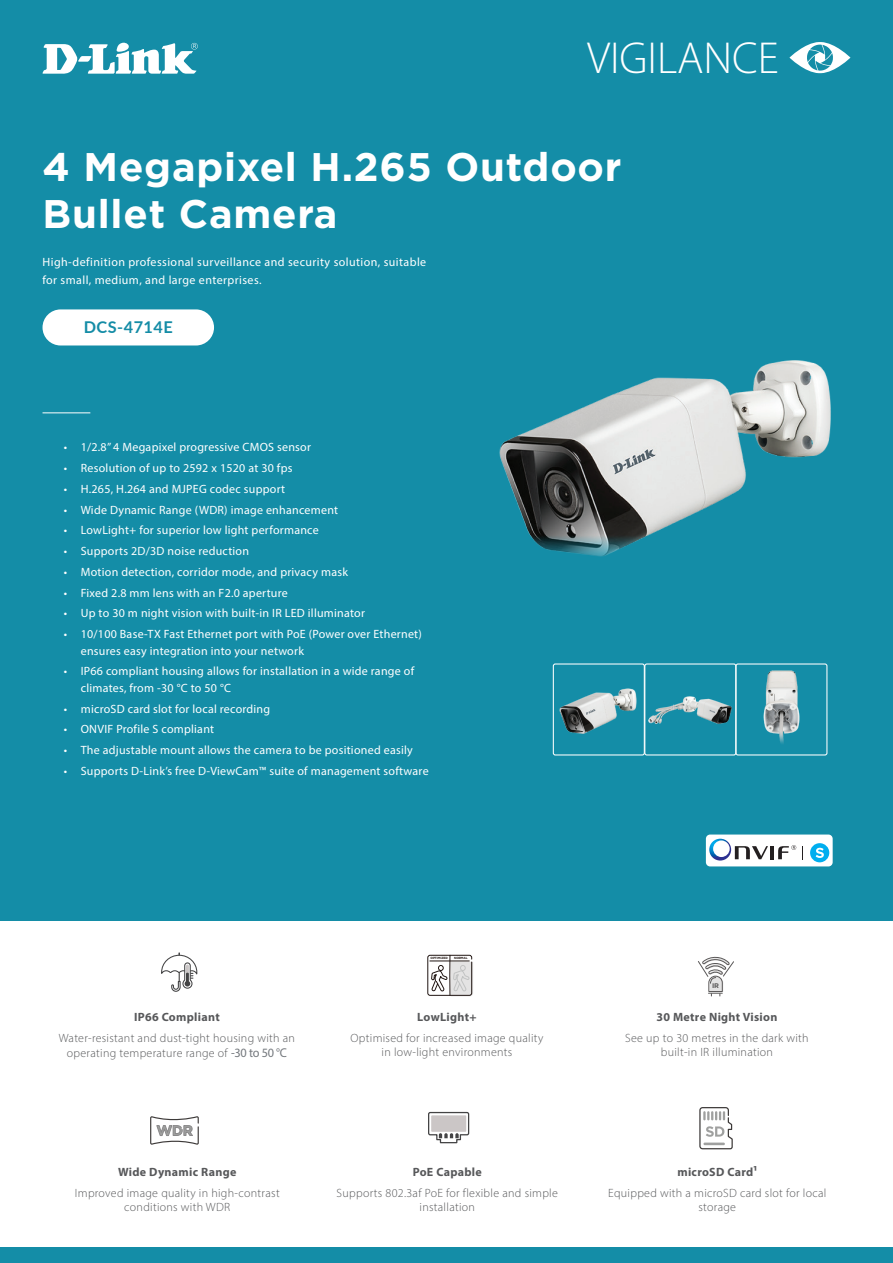
<style>
.page{position:relative;width:893px;height:1263px;background:#fff}
.page>*{position:absolute;margin:0;border:0;box-sizing:border-box;transform-origin:0 0}
.t1{font:300 45px "Myriad Pro";color:#fff}
.t2{font:700 39.9px/46.5px "Gotham";letter-spacing:.02em;color:#fff}
.t3{font:700 16.35px "Lato";letter-spacing:.03em;color:#148ca6}
.t4{font:12px/16.5px "Myriad Pro";letter-spacing:.02em;color:#fff}
.t5{font:300 12px/14.4px "Myriad Pro";letter-spacing:.025em;color:#57585a;text-align:center}
.t6{font:700 12px "Myriad Pro";letter-spacing:.025em;color:#57585a}
.t7{font:700 6.75px "Gotham";color:#595757}
.t8{font:700 3px "Gotham";letter-spacing:-.025em;color:#201512}
.s1{font-weight:400;font-size:12.75px;color:#74787d}
</style>
<div class="page">
<div style="left:0;top:0;width:893px;height:921px;background:#148da7"></div>
<div style="left:0;top:1248px;width:893px;height:15px;background:#148da7"></div>
<img style="left:499px;top:360px;width:332px;height:197px">
<hr style="left:43px;top:412px;width:47px;height:1px;background:#fff">
<div style="left:43px;top:309px;width:171px;height:36px;background:#fff;border-radius:18px"></div>
<img style="left:559px;top:688px;width:78px;height:46px">
<div style="left:553px;top:663px;width:92px;height:92px;border:1px solid #fff;border-radius:2px"></div>
<img style="left:648px;top:696px;width:84px;height:28px">
<div style="left:644px;top:663px;width:92px;height:92px;border:1px solid #fff;border-radius:2px"></div>
<img style="left:763px;top:670px;width:37px;height:74px">
<div style="left:735px;top:663px;width:92px;height:92px;border:1px solid #fff;border-radius:2px"></div>
<svg style="left:428px;top:1111px;width:42px;height:33px"></svg>
<div style="left:431px;top:1115px;width:35px;height:17px;background:#cbc6c6"></div>
<svg style="left:161px;top:953px;width:37px;height:39px"></svg>
<div style="left:706px;top:834px;width:127px;height:32px;background:#fff;border-radius:4px"></div>
<hr style="left:770px;top:846px;width:4px;height:13px;background:#231f20">
<svg style="left:709px;top:839px;width:59px;height:21px"></svg>
<svg style="left:778px;top:845px;width:18px;height:14px"></svg>
<div style="left:810px;top:843px;width:19px;height:19px;background:#00aeef;border-radius:50%"></div>
<svg style="left:802px;top:846px;width:1px;height:13px"></svg>
<svg style="left:816px;top:848px;width:8px;height:10px"></svg>
<svg style="left:698px;top:956px;width:36px;height:40px"></svg>
<svg style="left:150px;top:1116px;width:49px;height:29px"></svg>
<svg style="left:699px;top:1107px;width:34px;height:43px"></svg>
<div style="left:427px;top:955px;width:45px;height:41px;border:1px solid #201512;border-radius:2px"></div>
<hr style="left:430px;top:960px;width:39px;height:1px;background:#201512">
<svg style="left:432px;top:954px;width:41px;height:42px"></svg>
<svg style="left:42px;top:42px;width:156px;height:32px"></svg>
<svg style="left:789px;top:42px;width:61px;height:31px"></svg>
<h1 class="t1" style="left:587px;top:31px;width:193px">VIGILANCE</h1>
<h2 class="t2" style="left:43px;top:143px;width:581px">4 Megapixel H.265 Outdoor<br>Bullet Camera</h2>
<p class="t4" style="left:43px;top:253px;width:385px;line-height:18px">High-definition professional surveillance and security solution, suitable for small, medium, and large enterprises.</p>
<h3 class="t3" style="left:84px;top:315px;width:91px">DCS-4714E</h3>
<p class="t4" style="left:64px;top:439px;width:249px">• 1/2.8” 4 Megapixel progressive CMOS sensor</p>
<p class="t4" style="left:64px;top:459px;width:230px">• Resolution of up to 2592 x 1520 at 30 fps</p>
<p class="t4" style="left:64px;top:480px;width:223px">• H.265, H.264 and MJPEG codec support</p>
<p class="t4" style="left:64px;top:501px;width:276px">• Wide Dynamic Range (WDR) image enhancement</p>
<p class="t4" style="left:64px;top:522px;width:257px">• LowLight+ for superior low light performance</p>
<p class="t4" style="left:64px;top:542px;width:187px">• Supports 2D/3D noise reduction</p>
<p class="t4" style="left:64px;top:563px;width:286px">• Motion detection, corridor mode, and privacy mask</p>
<p class="t4" style="left:64px;top:584px;width:226px">• Fixed 2.8 mm lens with an F2.0 aperture</p>
<p class="t4" style="left:64px;top:605px;width:303px">• Up to 30 m night vision with built-in IR LED illuminator</p>
<p class="t4" style="left:81px;top:625px;width:343px;text-indent:-17px">• 10/100 Base-TX Fast Ethernet port with PoE (Power over Ethernet) ensures easy integration into your network</p>
<p class="t4" style="left:81px;top:663px;width:335px;text-indent:-17px">• IP66 compliant housing allows for installation in a wide range of climates, from -30 °C to 50 °C</p>
<p class="t4" style="left:64px;top:700px;width:208px">• microSD card slot for local recording</p>
<p class="t4" style="left:64px;top:721px;width:152px">• ONVIF Profile S compliant</p>
<p class="t4" style="left:64px;top:741px;width:351px">• The adjustable mount allows the camera to be positioned easily</p>
<p class="t4" style="left:64px;top:762px;width:366px">• Supports D-Link’s free D-ViewCam™ suite of management software</p>
<p class="t8" style="left:430px;top:956px;width:19px">OPTIMIZED</p>
<p class="t8" style="left:454px;top:956px;width:15px">NORMAL</p>
<p class="t7" style="left:712px;top:981px;width:8px">IR</p>
<p class="t6" style="left:134px;top:1009px;width:87px">IP66 Compliant</p>
<p class="t6" style="left:417px;top:1009px;width:61px">LowLight+</p>
<p class="t6" style="left:656px;top:1009px;width:122px">30 Metre Night Vision</p>
<p class="t5" style="left:59px;top:1030px;width:238px;line-height:15px">Water-resistant and dust-tight housing with an operating temperature range of <span class="s1">-30 to 50 °C</span></p>
<p class="t5" style="left:351px;top:1030px;width:194px">Optimised for increased image quality in low-light environments</p>
<p class="t5" style="left:625px;top:1030px;width:185px">See up to 30 metres in the dark with built-in IR illumination</p>
<p class="t6" style="left:118px;top:1164px;width:120px">Wide Dynamic Range</p>
<p class="t6" style="left:413px;top:1164px;width:71px">PoE Capable</p>
<p class="t6" style="left:677px;top:1164px;width:81px">microSD Card1</p>
<p class="t5" style="left:75px;top:1185px;width:206px">Improved image quality in high-contrast conditions with WDR</p>
<p class="t5" style="left:337px;top:1185px;width:223px">Supports 802.3af PoE for flexible and simple installation</p>
<p class="t5" style="left:608px;top:1185px;width:220px">Equipped with a microSD card slot for local storage</p>
</div>
